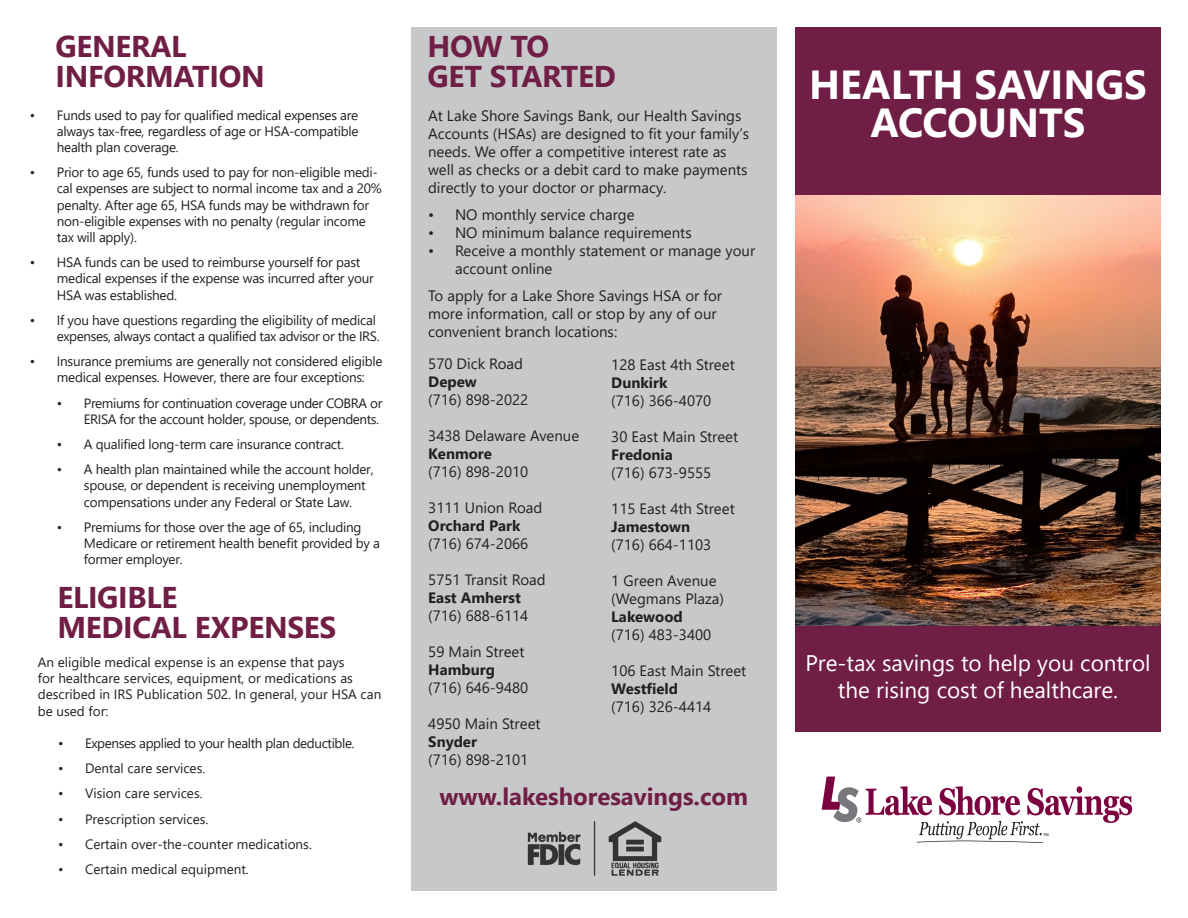
<style>
.page{position:relative;width:1188px;height:918px;background:#fff}
.page>*{position:absolute;margin:0;border:0;box-sizing:border-box;transform-origin:0 0}
.t1{font:700 40.5px/37.5px "Segoe UI";color:#fff;text-align:center}
.t2{font:700 30px/30px "Segoe UI";letter-spacing:-.01em;color:#701e45}
.t3{font:700 24px "Segoe UI";color:#701e45}
.t4{font:22.5px/27px "Segoe UI";color:#fff;text-align:center}
.t5{font:15px/18px "Segoe UI";color:#231f20}
.t6{font:700 15px "Segoe UI";color:#231f20}
.t7{font:13.5px/16.2px "Segoe UI";letter-spacing:-.02em;color:#231f20}
.t8{font:13.5px/16.2px "Segoe UI";color:#231f20}
.s1{font-weight:700}
</style>
<div class="page">
<img style="left:795px;top:194px;width:366px;height:432px">
<div style="left:795px;top:27px;width:366px;height:167px;background:#701e45"></div>
<svg style="left:822px;top:777px;width:310px;height:66px"></svg>
<div style="left:795px;top:626px;width:366px;height:106px;background:#701e45"></div>
<div style="left:411px;top:27px;width:366px;height:864px;background:#c7c8ca"></div>
<img style="left:527px;top:821px;width:135px;height:55px">
<p class="t2" style="left:56px;top:29px;width:211px">GENERAL<br>INFORMATION</p>
<p class="t7" style="left:57px;top:106px;width:303px;text-align:justify;text-indent:-27px">• Funds used to pay for qualified medical expenses are always tax-free, regardless of age or HSA-compatible health plan coverage.</p>
<p class="t7" style="left:57px;top:163px;width:327px;text-indent:-27px">• Prior to age 65, funds used to pay for non-eligible medi&shy;cal expenses are subject to normal income tax and a 20% penalty. After age 65, HSA funds may be withdrawn for non-eligible expenses with no penalty (regular income tax will apply).</p>
<p class="t7" style="left:57px;top:253px;width:318px;text-indent:-27px">• HSA funds can be used to reimburse yourself for past medical expenses if the expense was incurred after your<br>HSA was established.</p>
<p class="t7" style="left:30px;top:311px;width:351px;text-align:right">• If you have questions regarding the eligibility of medical expenses, always contact a qualified tax advisor or the IRS.</p>
<p class="t7" style="left:57px;top:352px;width:327px;text-indent:-27px">• Insurance premiums are generally not considered eligible medical expenses. However, there are four exceptions:</p>
<p class="t7" style="left:57px;top:394px;width:327px;text-align:right">• Premiums for continuation coverage under COBRA or<br>ERISA for the account holder, spouse, or dependents.</p>
<p class="t7" style="left:57px;top:435px;width:289px">• A qualified long-term care insurance contract.</p>
<p class="t7" style="left:84px;top:460px;width:291px;text-indent:-27px">• A health plan maintained while the account holder, spouse, or dependent is receiving unemployment compensations under any Federal or State Law.</p>
<p class="t7" style="left:84px;top:518px;width:298px;text-indent:-27px">• Premiums for those over the age of 65, including<br>Medicare or retirement health benefit provided by a former employer.</p>
<p class="t2" style="left:57px;top:580px;width:281px">ELIGIBLE<br>MEDICAL EXPENSES</p>
<p class="t8" style="left:38px;top:653px;width:345px">An eligible medical expense is an expense that pays<br>for healthcare services, equipment, or medications as described in IRS Publication 502. In general, your HSA can be used for:</p>
<p class="t7" style="left:58px;top:734px;width:298px">• Expenses applied to your health plan deductible.</p>
<p class="t8" style="left:58px;top:759px;width:149px">• Dental care services.</p>
<p class="t8" style="left:58px;top:784px;width:146px">• Vision care services.</p>
<p class="t8" style="left:58px;top:810px;width:152px">• Prescription services.</p>
<p class="t8" style="left:58px;top:835px;width:255px">• Certain over-the-counter medications.</p>
<p class="t8" style="left:58px;top:860px;width:192px">• Certain medical equipment.</p>
<p class="t2" style="left:428px;top:29px;width:190px">HOW TO<br>GET STARTED</p>
<p class="t5" style="left:428px;top:105px;width:323px">At Lake Shore Savings Bank, our Health Savings Accounts (HSAs) are designed to fit your family’s needs. We offer a competitive interest rate as well as checks or a debit card to make payments directly to your doctor or pharmacy.</p>
<p class="t5" style="left:428px;top:204px;width:208px">• NO monthly service charge</p>
<p class="t5" style="left:428px;top:222px;width:265px">• NO minimum balance requirements</p>
<p class="t5" style="left:455px;top:240px;width:302px;text-indent:-27px">• Receive a monthly statement or manage your account online</p>
<p class="t5" style="left:428px;top:285px;width:296px">To apply for a Lake Shore Savings HSA or for more information, call or stop by any of our convenient branch locations:</p>
<p class="t5" style="left:428px;top:353px;width:96px">570 Dick Road</p>
<p class="t6" style="left:428px;top:368px;width:50px">Depew</p>
<p class="t5" style="left:428px;top:389px;width:102px">(716) 898-2022</p>
<p class="t5" style="left:428px;top:425px;width:152px">3438 Delaware Avenue<br><span class="s1">Kenmore</span></p>
<p class="t5" style="left:428px;top:461px;width:102px">(716) 898-2010</p>
<p class="t5" style="left:428px;top:497px;width:116px">3111 Union Road</p>
<p class="t6" style="left:428px;top:512px;width:94px">Orchard Park</p>
<p class="t5" style="left:428px;top:533px;width:102px">(716) 674-2066</p>
<p class="t5" style="left:428px;top:569px;width:119px">5751 Transit Road</p>
<p class="t6" style="left:428px;top:584px;width:94px">East Amherst</p>
<p class="t5" style="left:428px;top:605px;width:102px">(716) 688-6114</p>
<p class="t5" style="left:428px;top:641px;width:98px">59 Main Street</p>
<p class="t6" style="left:428px;top:656px;width:68px">Hamburg</p>
<p class="t5" style="left:428px;top:677px;width:102px">(716) 646-9480</p>
<p class="t5" style="left:428px;top:713px;width:114px">4950 Main Street</p>
<p class="t6" style="left:428px;top:728px;width:50px">Snyder</p>
<p class="t5" style="left:428px;top:749px;width:102px">(716) 898-2101</p>
<p class="t5" style="left:611px;top:354px;width:125px">128 East 4th Street</p>
<p class="t6" style="left:611px;top:368px;width:58px">Dunkirk</p>
<p class="t5" style="left:611px;top:390px;width:102px">(716) 366-4070</p>
<p class="t5" style="left:611px;top:426px;width:128px">30 East Main Street</p>
<p class="t6" style="left:611px;top:440px;width:63px">Fredonia</p>
<p class="t5" style="left:611px;top:462px;width:102px">(716) 673-9555</p>
<p class="t5" style="left:611px;top:498px;width:125px">115 East 4th Street</p>
<p class="t6" style="left:611px;top:512px;width:81px">Jamestown</p>
<p class="t5" style="left:611px;top:534px;width:102px">(716) 664-1103</p>
<p class="t5" style="left:611px;top:570px;width:114px">1 Green Avenue (Wegmans Plaza)</p>
<p class="t6" style="left:611px;top:602px;width:73px">Lakewood</p>
<p class="t5" style="left:611px;top:624px;width:102px">(716) 483-3400</p>
<p class="t5" style="left:611px;top:660px;width:137px">106 East Main Street</p>
<p class="t6" style="left:611px;top:674px;width:68px">Westfield</p>
<p class="t5" style="left:611px;top:696px;width:102px">(716) 326-4414</p>
<p class="t3" style="left:439px;top:774px;width:310px">www.lakeshoresavings.com</p>
<p class="t1" style="left:809px;top:63px;width:339px">HEALTH SAVINGS<br>ACCOUNTS</p>
<p class="t4" style="left:805px;top:648px;width:347px">Pre-tax savings to help you control the rising cost of healthcare.</p>
</div>
